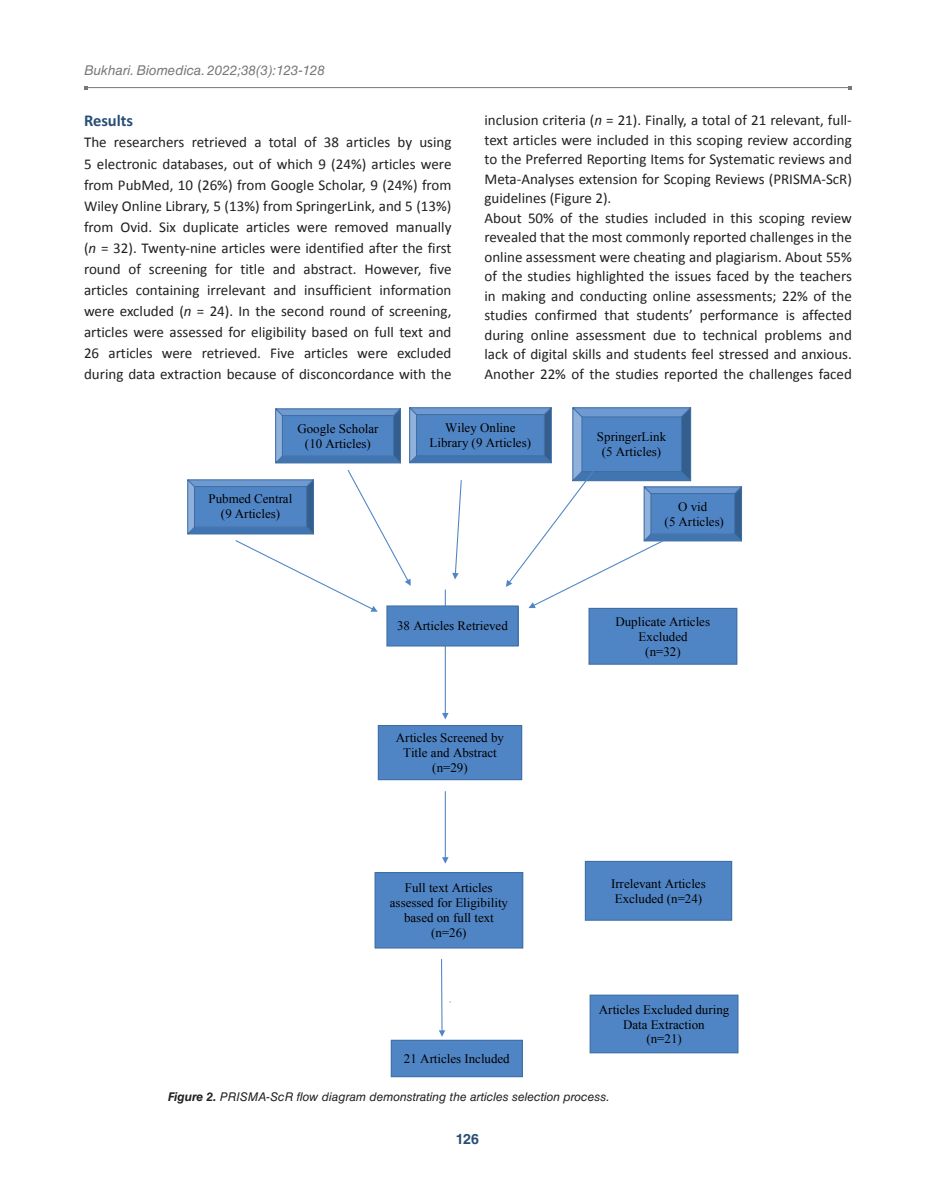
<style>
.page{position:relative;width:936px;height:1191px;background:#fff}
.page>*{position:absolute;margin:0;border:0;box-sizing:border-box;transform-origin:0 0}
.t1{font:700 16.5px "Calibri";color:#284d76}
.t2{font:15px/19.5px "Calibri";color:#231f20;text-align:justify}
.t3{font:700 14.25px "Helvetica LT Std";color:#284d76}
.t4{font:italic 13.5px "Helvetica LT Std";color:#76787b}
.t5{font:12.9px/15px "Times New Roman";color:#000001;text-align:center}
.t6{font:italic 12px "Helvetica LT Std";color:#231f20}
.s1{font-style:italic}
.s2{font-weight:700}
</style>
<div class="page">
<hr style="left:86px;top:87px;width:764px;height:1px;background:#76787b">
<svg style="left:187px;top:407px;width:555px;height:205px"></svg>
<hr style="left:445px;top:589px;width:1px;height:128px;background:#5085c5">
<svg style="left:442px;top:713px;width:6px;height:6px"></svg>
<div style="left:387px;top:606px;width:131px;height:40px;background:#5085c5"></div>
<div style="left:386px;top:605px;width:132px;height:41px;border:1px solid #3f6ea3"></div>
<img style="left:387px;top:610px;width:130px;height:31px">
<div style="left:589px;top:608px;width:147px;height:56px;background:#5085c5"></div>
<div style="left:588px;top:608px;width:149px;height:57px;border:1px solid #3f6ea3"></div>
<img style="left:589px;top:613px;width:147px;height:46px">
<div style="left:378px;top:725px;width:143px;height:54px;background:#5085c5"></div>
<div style="left:378px;top:725px;width:144px;height:55px;border:1px solid #3f6ea3"></div>
<img style="left:379px;top:730px;width:142px;height:45px">
<hr style="left:445px;top:791px;width:1px;height:70px;background:#5085c5">
<svg style="left:442px;top:857px;width:6px;height:6px"></svg>
<div style="left:585px;top:861px;width:146px;height:59px;background:#5085c5"></div>
<div style="left:584px;top:861px;width:148px;height:59px;border:1px solid #3f6ea3"></div>
<img style="left:730px;top:866px;width:1px;height:50px">
<div style="left:375px;top:872px;width:147px;height:76px;background:#5085c5"></div>
<div style="left:374px;top:872px;width:149px;height:76px;border:1px solid #3f6ea3"></div>
<img style="left:375px;top:877px;width:147px;height:66px">
<div style="left:590px;top:995px;width:148px;height:57px;background:#5085c5"></div>
<div style="left:589px;top:994px;width:149px;height:59px;border:1px solid #3f6ea3"></div>
<img style="left:590px;top:999px;width:147px;height:49px">
<svg style="left:439px;top:959px;width:11px;height:77px"></svg>
<div style="left:391px;top:1040px;width:131px;height:36px;background:#5085c5"></div>
<div style="left:391px;top:1039px;width:132px;height:38px;border:1px solid #3f6ea3"></div>
<img style="left:392px;top:1044px;width:1px;height:28px">
<p class="t4" style="left:84px;top:63px;width:242px">Bukhari. Biomedica. 2022;38(3):123-128</p>
<p class="t1" style="left:84px;top:111px;width:51px">Results</p>
<p class="t2" style="left:84px;top:131px;width:369px;line-height:21px">The researchers retrieved a total of 38 articles by using 5 electronic databases, out of which 9 (24%) articles were from PubMed, 10 (26%) from Google Scholar, 9 (24%) from Wiley Online Library, 5 (13%) from SpringerLink, and 5 (13%) from Ovid. Six duplicate articles were removed manually (<span class="s1">n</span> = 32). Twenty-nine articles were identified after the first round of screening for title and abstract. However, five articles containing irrelevant and insufficient information were excluded (<span class="s1">n</span> = 24). In the second round of screening, articles were assessed for eligibility based on full text and 26 articles were retrieved. Five articles were excluded during data extraction because of disconcordance with the</p>
<p class="t2" style="left:484px;top:110px;width:369px;text-align:left">inclusion criteria (<span class="s1">n</span> = 21). Finally, a total of 21 relevant, full&shy;text articles were included in this scoping review according to the Preferred Reporting Items for Systematic reviews and Meta-Analyses extension for Scoping Reviews (PRISMA-ScR) guidelines (Figure 2).<br>About 50% of the studies included in this scoping review revealed that the most commonly reported challenges in the online assessment were cheating and plagiarism. About 55% of the studies highlighted the issues faced by the teachers in making and conducting online assessments; 22% of the studies confirmed that students’ performance is affected during online assessment due to technical problems and lack of digital skills and students feel stressed and anxious.<br>Another 22% of the studies reported the challenges faced</p>
<p class="t5" style="left:297px;top:421px;width:83px">Google Scholar (10 Articles)</p>
<p class="t5" style="left:429px;top:420px;width:103px">Wiley Online<br>Library (9 Articles)</p>
<p class="t5" style="left:597px;top:429px;width:71px">SpringerLink (5 Articles)</p>
<p class="t5" style="left:208px;top:491px;width:85px">Pubmed Central (9 Articles)</p>
<p class="t5" style="left:664px;top:499px;width:61px">O vid<br>(5 Articles)</p>
<p class="t5" style="left:397px;top:618px;width:112px">38 Articles Retrieved</p>
<p class="t5" style="left:615px;top:614px;width:96px">Duplicate Articles<br>Excluded<br>(n=32)</p>
<p class="t5" style="left:396px;top:730px;width:110px">Articles Screened by<br>Title and Abstract (n=29)</p>
<p class="t5" style="left:390px;top:880px;width:120px">Full text Articles assessed for Eligibility based on full text (n=26)</p>
<p class="t5" style="left:611px;top:875px;width:96px;text-align:left">Irrelevant Articles<br>Excluded (n=24)</p>
<p class="t5" style="left:599px;top:1001px;width:132px">Articles Excluded during<br>Data Extraction<br>(n=21)</p>
<p class="t5" style="left:404px;top:1051px;width:107px">21 Articles Included</p>
<p class="t6" style="left:168px;top:1089px;width:443px"><span class="s2">Figure 2.</span> PRISMA-ScR flow diagram demonstrating the articles selection process.</p>
<p class="t3" style="left:456px;top:1130px;width:25px">126</p>
</div>
